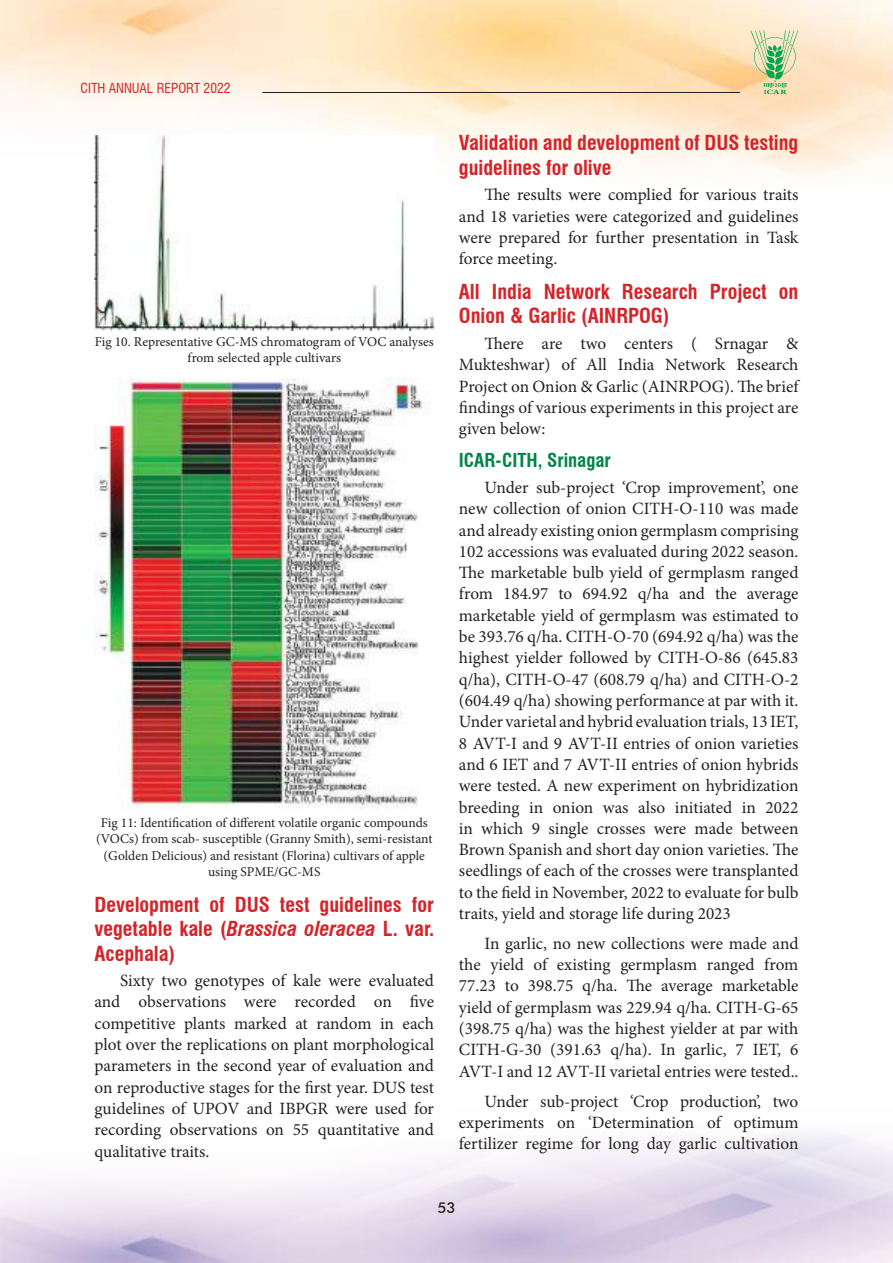
<style>
.page{position:relative;width:893px;height:1263px;background:#fff}
.page>*{position:absolute;margin:0;border:0;box-sizing:border-box;transform-origin:0 0}
.t1{font:700 condensed 20.25px/24.3px "Swiss 721 BT";color:#d42429}
.t2{font:700 condensed 18.75px "Swiss 721 BT";color:#008549}
.t3{font:17.25px/21.3px "Minion Pro";color:#241f1f;text-align:justify}
.t4{font:500 15px "Futura BT";color:#241f1f}
.t5{font:13.5px/16.2px "Minion Pro";color:#241f1f;text-align:center}
.t6{font:condensed 13.5px "Swiss 721 BT";color:#d42429}
.s1{font-style:italic}
</style>
<div class="page">
<hr style="left:262px;top:92px;width:478px;height:1px;background:#241f1f">
<svg style="left:751px;top:30px;width:47px;height:64px;background:#c6d3a4"></svg>
<img style="left:94px;top:135px;width:340px;height:195px">
<img style="left:94px;top:378px;width:335px;height:431px">
<p class="t6" style="left:80px;top:80px;width:152px">CITH ANNUAL REPORT 2022</p>
<p class="t5" style="left:95px;top:333px;width:341px">Fig 10. Representative GC-MS chromatogram of VOC analyses from selected apple cultivars</p>
<p class="t5" style="left:96px;top:815px;width:338px">Fig 11: Identification of different volatile organic compounds (VOCs) from scab- susceptible (Granny Smith), semi-resistant (Golden Delicious) and resistant (Florina) cultivars of apple using SPME/GC-MS</p>
<p class="t1" style="left:94px;top:892px;width:341px;text-align:justify">Development of DUS test guidelines for vegetable kale (<span class="s1">Brassica oleracea</span> L. var.<br>Acephala)</p>
<p class="t3" style="left:94px;top:970px;width:341px;text-indent:26px">Sixty two genotypes of kale were evaluated and observations were recorded on five competitive plants marked at random in each plot over the replications on plant morphological parameters in the second year of evaluation and on reproductive stages for the first year. DUS test guidelines of UPOV and IBPGR were used for recording observations on 55 quantitative and qualitative traits.</p>
<p class="t1" style="left:459px;top:131px;width:341px">Validation and development of DUS testing guidelines for olive</p>
<p class="t3" style="left:459px;top:184px;width:341px;text-indent:26px">The results were complied for various traits and 18 varieties were categorized and guidelines were prepared for further presentation in Task force meeting.</p>
<p class="t1" style="left:459px;top:280px;width:341px">All India Network Research Project on<br>Onion &amp; Garlic (AINRPOG)</p>
<p class="t3" style="left:459px;top:333px;width:341px;text-indent:26px">There are two centers ( Srnagar &amp; Mukteshwar) of All India Network Research Project on Onion &amp; Garlic (AINRPOG). The brief findings of various experiments in this project are given below:</p>
<p class="t2" style="left:459px;top:449px;width:154px">ICAR-CITH, Srinagar</p>
<p class="t3" style="left:459px;top:477px;width:341px;text-indent:26px">Under sub-project ‘Crop improvement’, one new collection of onion CITH-O-110 was made and already existing onion germplasm comprising 102 accessions was evaluated during 2022 season.<br>The marketable bulb yield of germplasm ranged from 184.97 to 694.92 q/ha and the average marketable yield of germplasm was estimated to be 393.76 q/ha. CITH-O-70 (694.92 q/ha) was the highest yielder followed by CITH-O-86 (645.83 q/ha), CITH-O-47 (608.79 q/ha) and CITH-O-2 (604.49 q/ha) showing performance at par with it.<br>Under varietal and hybrid evaluation trials, 13 IET, 8 AVT-I and 9 AVT-II entries of onion varieties and 6 IET and 7 AVT-II entries of onion hybrids were tested. A new experiment on hybridization breeding in onion was also initiated in 2022 in which 9 single crosses were made between Brown Spanish and short day onion varieties. The seedlings of each of the crosses were transplanted to the field in November, 2022 to evaluate for bulb traits, yield and storage life during 2023</p>
<p class="t3" style="left:459px;top:933px;width:341px;text-indent:26px">In garlic, no new collections were made and the yield of existing germplasm ranged from 77.23 to 398.75 q/ha. The average marketable yield of germplasm was 229.94 q/ha. CITH-G-65 (398.75 q/ha) was the highest yielder at par with CITH-G-30 (391.63 q/ha). In garlic, 7 IET, 6<br>AVT-I and 12 AVT-II varietal entries were tested..</p>
<p class="t3" style="left:459px;top:1090px;width:341px;text-indent:26px">Under sub-project ‘Crop production’, two experiments on ‘Determination of optimum fertilizer regime for long day garlic cultivation</p>
<p class="t4" style="left:437px;top:1198px;width:20px">53</p>
</div>
